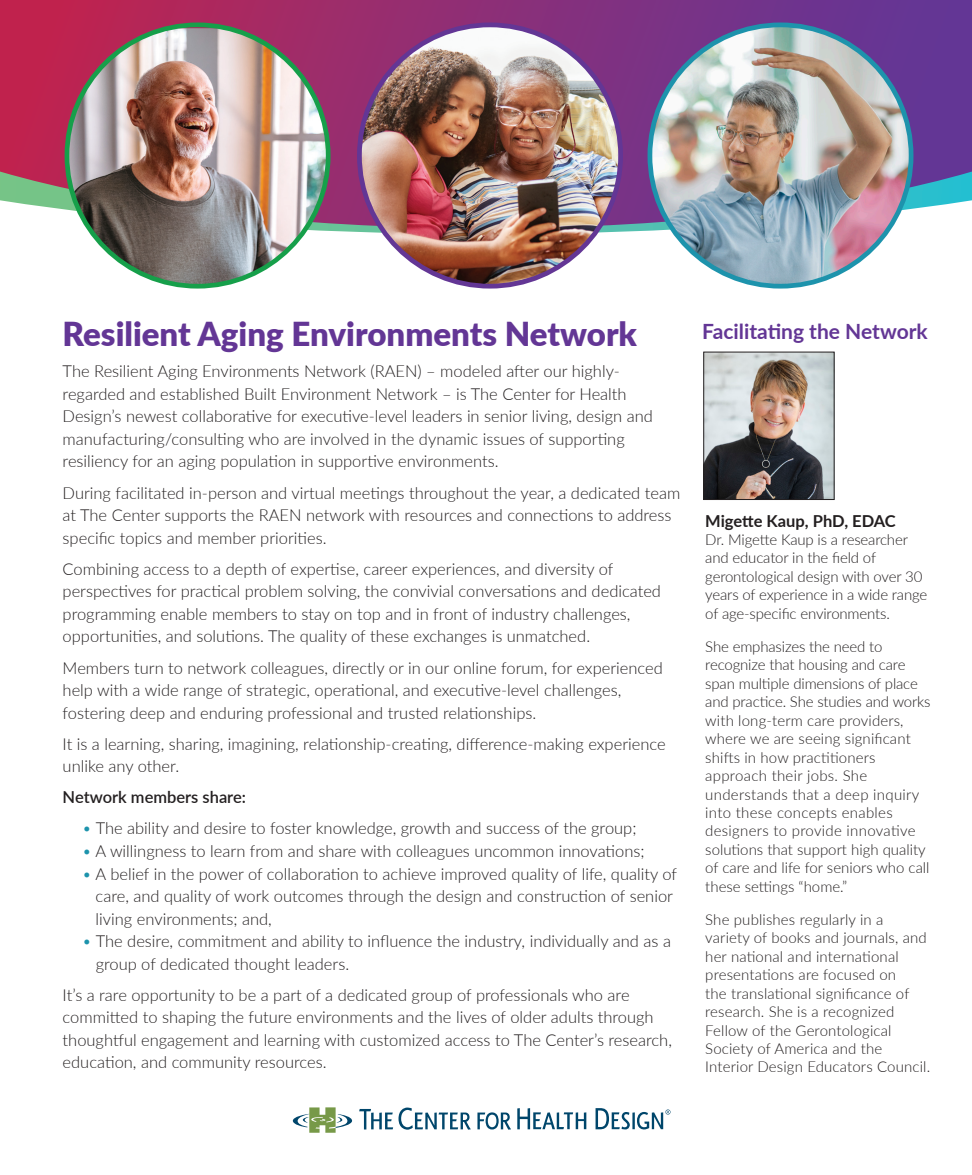
<style>
.page{position:relative;width:972px;height:1175px;background:#fff}
.page>*{position:absolute;margin:0;border:0;box-sizing:border-box;transform-origin:0 0}
.t1{font:900 33px "Lato";color:#633695}
.t2{font:700 21px "Lato";color:#633695}
.t3{font:300 16.5px/22.5px "Lato";color:#231f20}
.t4{font:600 16.5px "Lato";color:#231f20}
.t5{font:700 16.5px "Lato";letter-spacing:-.005em;color:#231f20}
.t6{font:300 15px/18.5px "Lato";letter-spacing:.005em;color:#231f20}
.s1{color:#1d93ac}
</style>
<div class="page">
<svg style="left:0;top:0;width:972px;height:228px;background:#8a407f"></svg>
<img style="left:67px;top:28px;width:261px;height:258px">
<img style="left:359px;top:25px;width:262px;height:261px;border-radius:131px">
<img style="left:650px;top:25px;width:261px;height:261px;border-radius:131px">
<img style="left:706px;top:354px;width:126px;height:144px">
<div style="left:704px;top:352px;width:130px;height:148px;border:1px solid #231f20"></div>
<svg style="left:293px;top:1107px;width:59px;height:25px"></svg>
<svg style="left:359px;top:1108px;width:34px;height:21px"></svg>
<svg style="left:477px;top:1112px;width:34px;height:17px"></svg>
<svg style="left:399px;top:1107px;width:72px;height:22px"></svg>
<svg style="left:517px;top:1108px;width:69px;height:21px"></svg>
<svg style="left:596px;top:1108px;width:74px;height:21px"></svg>
<p class="t1" style="left:63px;top:309px;width:576px">Resilient Aging Environments Network</p>
<p class="t3" style="left:63px;top:360px;width:592px">The Resilient Aging Environments Network (RAEN) – modeled after our highly&shy;regarded and established Built Environment Network – is The Center for Health Design’s newest collaborative for executive-level leaders in senior living, design and manufacturing/consulting who are involved in the dynamic issues of supporting resiliency for an aging population in supportive environments.</p>
<p class="t3" style="left:63px;top:481px;width:619px">During facilitated in-person and virtual meetings throughout the year, a dedicated team at The Center supports the RAEN network with resources and connections to address specific topics and member priorities.</p>
<p class="t3" style="left:63px;top:557px;width:600px">Combining access to a depth of expertise, career experiences, and diversity of perspectives for practical problem solving, the convivial conversations and dedicated programming enable members to stay on top and in front of industry challenges, opportunities, and solutions. The quality of these exchanges is unmatched.</p>
<p class="t3" style="left:63px;top:655px;width:602px">Members turn to network colleagues, directly or in our online forum, for experienced help with a wide range of strategic, operational, and executive-level challenges, fostering deep and enduring professional and trusted relationships.</p>
<p class="t3" style="left:63px;top:732px;width:605px">It is a learning, sharing, imagining, relationship-creating, difference-making experience unlike any other.</p>
<p class="t4" style="left:63px;top:785px;width:185px">Network members share:</p>
<p class="t3" style="left:82px;top:816px;width:556px"><span class="s1">•</span> The ability and desire to foster knowledge, growth and success of the group;</p>
<p class="t3" style="left:82px;top:839px;width:564px"><span class="s1">•</span> A willingness to learn from and share with colleagues uncommon innovations;</p>
<p class="t3" style="left:96px;top:861px;width:583px;text-indent:-14px"><span class="s1">•</span> A belief in the power of collaboration to achieve improved quality of life, quality of care, and quality of work outcomes through the design and construction of senior living environments; and,</p>
<p class="t3" style="left:96px;top:929px;width:577px;text-indent:-14px"><span class="s1">•</span> The desire, commitment and ability to influence the industry, individually and as a group of dedicated thought leaders.</p>
<p class="t3" style="left:63px;top:982px;width:611px">It’s a rare opportunity to be a part of a dedicated group of professionals who are committed to shaping the future environments and the lives of older adults through thoughtful engagement and learning with customized access to The Center’s research, education, and community resources.</p>
<p class="t2" style="left:702px;top:316px;width:227px">Facilitating the Network</p>
<p class="t5" style="left:705px;top:508px;width:192px">Migette Kaup, PhD, EDAC</p>
<p class="t6" style="left:705px;top:530px;width:224px">Dr. Migette Kaup is a researcher and educator in the field of gerontological design with over 30 years of experience in a wide range of age-specific environments.</p>
<p class="t6" style="left:705px;top:636px;width:227px">She emphasizes the need to recognize that housing and care span multiple dimensions of place and practice. She studies and works with long-term care providers, where we are seeing significant shifts in how practitioners approach their jobs. She understands that a deep inquiry into these concepts enables designers to provide innovative solutions that support high quality of care and life for seniors who call these settings “home.”</p>
<p class="t6" style="left:705px;top:909px;width:226px">She publishes regularly in a variety of books and journals, and her national and international presentations are focused on<br>the translational significance of research. She is a recognized<br>Fellow of the Gerontological<br>Society of America and the<br>Interior Design Educators Council.</p>
</div>
